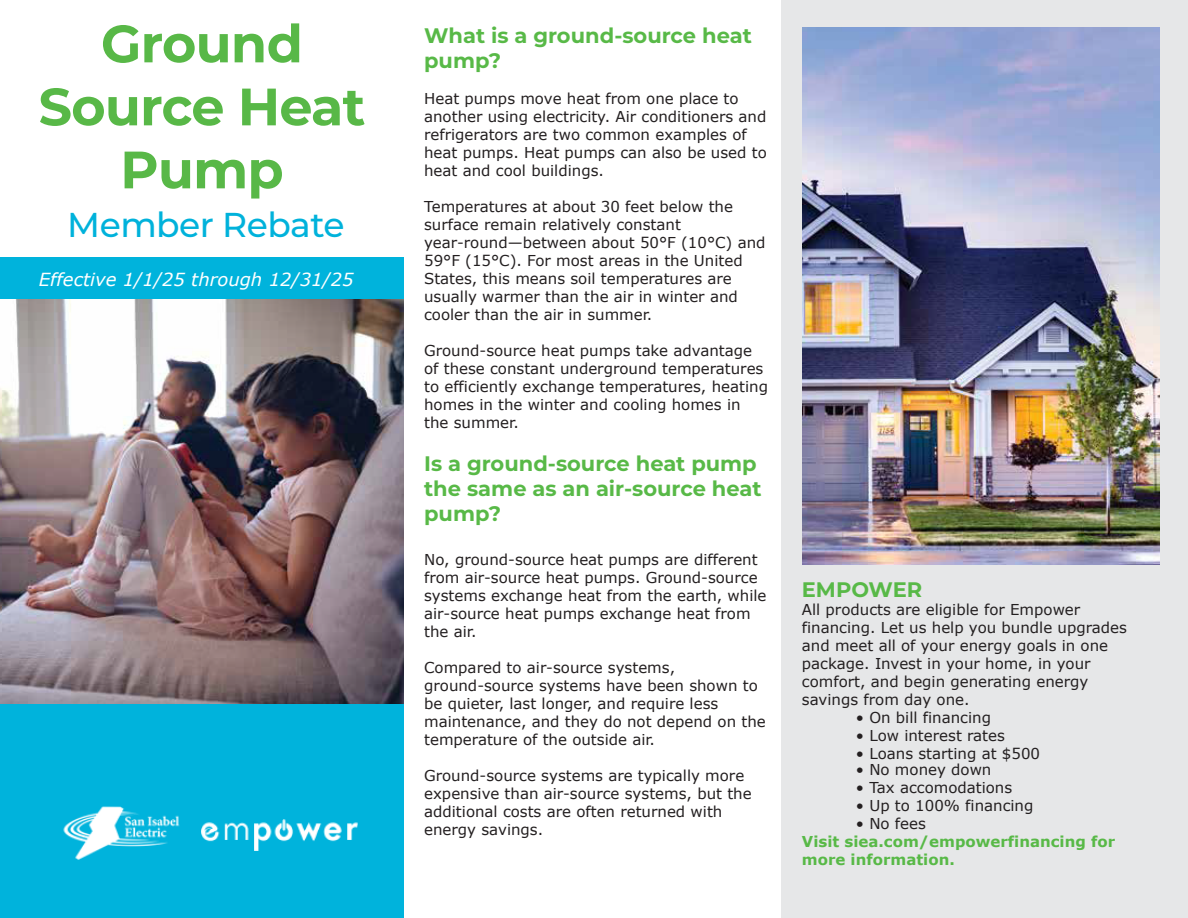
<style>
.page{position:relative;width:1188px;height:918px;background:#fff}
.page>*{position:absolute;margin:0;border:0;box-sizing:border-box;transform-origin:0 0}
.t1{font:700 52.5px/63px "Montserrat";letter-spacing:-.015em;color:#58b847;text-align:center}
.t2{font:500 34.5px "Montserrat";letter-spacing:-.015em;color:#00b2db}
.t3{font:700 21px/25.2px "Montserrat";color:#58b947}
.t4{font:italic 18px "Verdana";color:#fff}
.t5{font:15px/18px "Verdana";color:#231f20}
.t6{font:700 15px/18px "Verdana";color:#58b947}
</style>
<div class="page">
<img style="left:0;top:299px;width:404px;height:405px">
<div style="left:782px;top:0;width:406px;height:918px;background:#e6e7e8"></div>
<div style="left:0;top:704px;width:404px;height:214px;background:#00b3dc"></div>
<div style="left:0;top:257px;width:404px;height:42px;background:#00b3dc"></div>
<img style="left:63px;top:806px;width:117px;height:54px">
<img style="left:202px;top:819px;width:156px;height:31px">
<img style="left:803px;top:28px;width:357px;height:537px">
<h1 class="t1" style="left:39px;top:10px;width:328px">Ground<br>Source Heat<br>Pump</h1>
<h2 class="t2" style="left:67px;top:201px;width:279px">Member Rebate</h2>
<p class="t4" style="left:39px;top:267px;width:316px">Effective 1/1/25 through 12/31/25</p>
<h3 class="t3" style="left:424px;top:21px;width:329px">What is a ground-source heat pump?</h3>
<p class="t5" style="left:424px;top:89px;width:344px">Heat pumps move heat from one place to another using electricity. Air conditioners and refrigerators are two common examples of heat pumps. Heat pumps can also be used to heat and cool buildings.</p>
<p class="t5" style="left:424px;top:197px;width:343px">Temperatures at about 30 feet below the surface remain relatively constant year-round—between about 50°F (10°C) and 59°F (15°C). For most areas in the United States, this means soil temperatures are usually warmer than the air in winter and cooler than the air in summer.</p>
<p class="t5" style="left:424px;top:341px;width:345px">Ground-source heat pumps take advantage of these constant underground temperatures to efficiently exchange temperatures, heating homes in the winter and cooling homes in the summer.</p>
<h3 class="t3" style="left:424px;top:450px;width:339px">Is a ground-source heat pump the same as an air-source heat pump?</h3>
<p class="t5" style="left:424px;top:550px;width:344px">No, ground-source heat pumps are different from air-source heat pumps. Ground-source systems exchange heat from the earth, while air-source heat pumps exchange heat from the air.</p>
<p class="t5" style="left:424px;top:658px;width:343px">Compared to air-source systems, ground-source systems have been shown to be quieter, last longer, and require less maintenance, and they do not depend on the temperature of the outside air.</p>
<p class="t5" style="left:424px;top:766px;width:329px">Ground-source systems are typically more expensive than air-source systems, but the additional costs are often returned with energy savings.</p>
<h3 class="t3" style="left:802px;top:576px;width:122px">EMPOWER</h3>
<p class="t5" style="left:802px;top:601px;width:327px">All products are eligible for Empower financing. Let us help you bundle upgrades and meet all of your energy goals in one package. Invest in your home, in your comfort, and begin generating energy savings from day one.</p>
<p class="t5" style="left:856px;top:709px;width:137px">• On bill financing</p>
<p class="t5" style="left:856px;top:727px;width:151px">• Low interest rates</p>
<p class="t5" style="left:856px;top:745px;width:186px">• Loans starting at $500</p>
<p class="t5" style="left:856px;top:761px;width:137px">• No money down</p>
<p class="t5" style="left:856px;top:779px;width:158px">• Tax accomodations</p>
<p class="t5" style="left:856px;top:797px;width:179px">• Up to 100% financing</p>
<p class="t5" style="left:856px;top:815px;width:72px">• No fees</p>
<p class="t6" style="left:802px;top:832px;width:315px">Visit siea.com/empowerfinancing for more information.</p>
</div>
